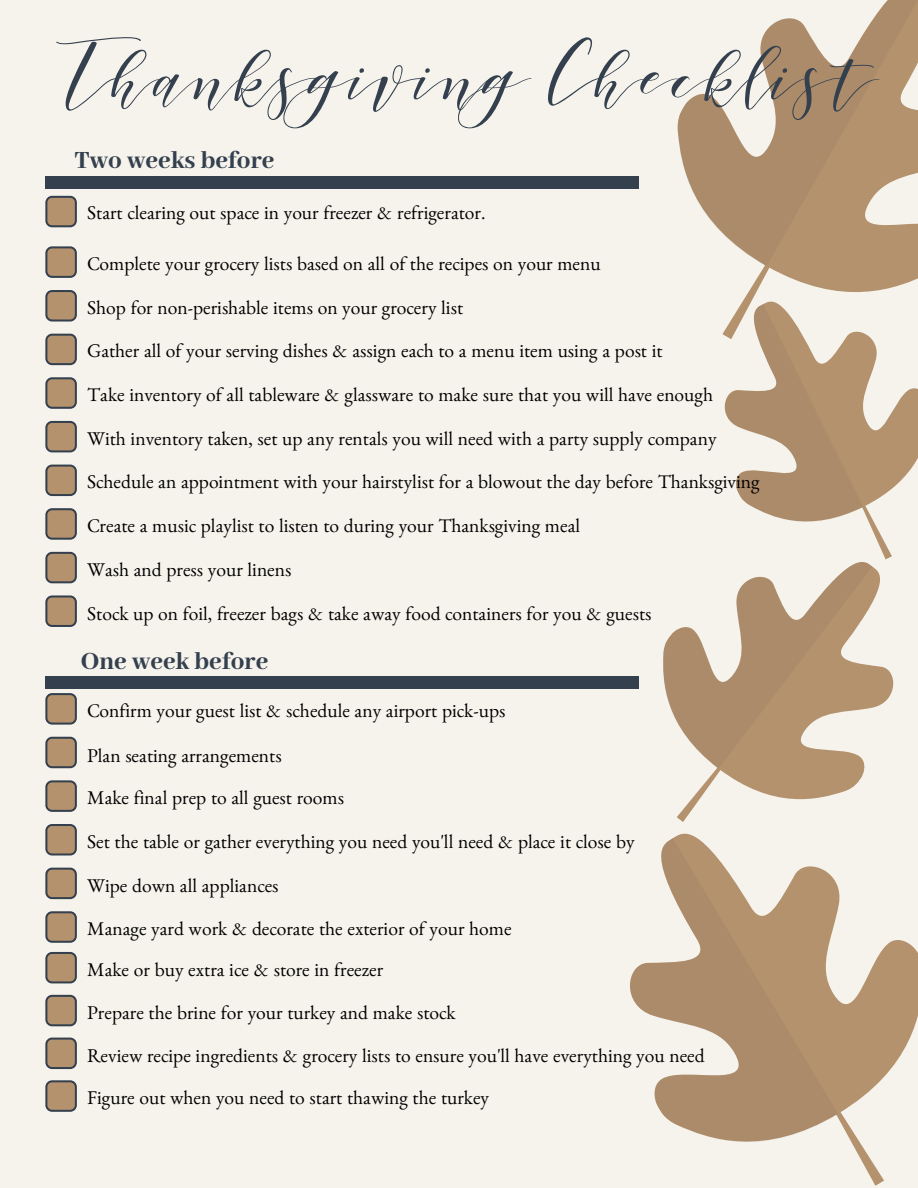
<style>
.page{position:relative;width:918px;height:1188px;background:#f6f3ec}
.page>*{position:absolute;margin:0;border:0;box-sizing:border-box;transform-origin:0 0}
.t1{font:84px "Argentinian Nightsby Kestrel M";color:#34404e}
.t2{font:800 27px "Abhaya Libre";color:#34404e}
.t3{font:19.5px/42.8px "Benne";color:#000}
</style>
<div class="page">
<svg style="left:677px;top:0;width:241px;height:257px"></svg>
<svg style="left:838px;top:888px;width:80px;height:298px"></svg>
<svg style="left:630px;top:844px;width:208px;height:298px"></svg>
<svg style="left:665px;top:567px;width:229px;height:277px"></svg>
<svg style="left:663px;top:562px;width:210px;height:207px"></svg>
<svg style="left:742px;top:257px;width:176px;height:299px"></svg>
<svg style="left:722px;top:303px;width:142px;height:253px"></svg>
<svg style="left:45px;top:508px;width:32px;height:32px"></svg>
<svg style="left:45px;top:552px;width:32px;height:31px"></svg>
<svg style="left:45px;top:595px;width:32px;height:32px"></svg>
<svg style="left:45px;top:246px;width:32px;height:32px"></svg>
<svg style="left:45px;top:290px;width:32px;height:32px"></svg>
<svg style="left:45px;top:334px;width:32px;height:31px"></svg>
<svg style="left:45px;top:377px;width:32px;height:32px"></svg>
<svg style="left:45px;top:421px;width:32px;height:31px"></svg>
<svg style="left:45px;top:465px;width:32px;height:31px"></svg>
<svg style="left:45px;top:196px;width:32px;height:31px"></svg>
<svg style="left:45px;top:868px;width:32px;height:31px"></svg>
<svg style="left:45px;top:911px;width:32px;height:32px"></svg>
<svg style="left:45px;top:952px;width:32px;height:31px"></svg>
<svg style="left:45px;top:693px;width:32px;height:32px"></svg>
<svg style="left:45px;top:737px;width:32px;height:31px"></svg>
<svg style="left:45px;top:780px;width:32px;height:32px"></svg>
<svg style="left:45px;top:824px;width:32px;height:32px"></svg>
<svg style="left:45px;top:995px;width:32px;height:31px"></svg>
<svg style="left:45px;top:1038px;width:32px;height:31px"></svg>
<svg style="left:45px;top:1080px;width:32px;height:32px"></svg>
<div style="left:45px;top:176px;width:594px;height:13px;background:#34404e"></div>
<div style="left:45px;top:676px;width:594px;height:13px;background:#34404e"></div>
<h1 class="t1" style="left:65px;top:21px;width:812px">Thanksgiving Checklist</h1>
<h2 class="t2" style="left:75px;top:145px;width:201px">Two weeks before</h2>
<p class="t3" style="left:87px;top:195px;width:400px">Start clearing out space in your freezer &amp; refrigerator.</p>
<p class="t3" style="left:87px;top:246px;width:515px">Complete your grocery lists based on all of the recipes on your menu</p>
<p class="t3" style="left:87px;top:290px;width:377px">Shop for non-perishable items on your grocery list</p>
<p class="t3" style="left:87px;top:333px;width:577px">Gather all of your serving dishes &amp; assign each to a menu item using a post it</p>
<p class="t3" style="left:87px;top:377px;width:627px">Take inventory of all tableware &amp; glassware to make sure that you will have enough</p>
<p class="t3" style="left:87px;top:421px;width:631px">With inventory taken, set up any rentals you will need with a party supply company</p>
<p class="t3" style="left:87px;top:464px;width:674px">Schedule an appointment with your hairstylist for a blowout the day before Thanksgiving</p>
<p class="t3" style="left:87px;top:508px;width:495px">Create a music playlist to listen to during your Thanksgiving meal</p>
<p class="t3" style="left:87px;top:552px;width:206px">Wash and press your linens</p>
<p class="t3" style="left:87px;top:596px;width:566px">Stock up on foil, freezer bags &amp; take away food containers for you &amp; guests</p>
<h2 class="t2" style="left:81px;top:646px;width:189px">One week before</h2>
<p class="t3" style="left:87px;top:693px;width:420px">Confirm your guest list &amp; schedule any airport pick-ups</p>
<p class="t3" style="left:87px;top:738px;width:258px">Plan seating arrangements<br>Make final prep to all guest rooms</p>
<p class="t3" style="left:87px;top:824px;width:549px">Set the table or gather everything you need you'll need &amp; place it close by</p>
<p class="t3" style="left:87px;top:868px;width:193px">Wipe down all appliances</p>
<p class="t3" style="left:87px;top:912px;width:426px;line-height:40.7px">Manage yard work &amp; decorate the exterior of your home<br>Make or buy extra ice &amp; store in freezer</p>
<p class="t3" style="left:87px;top:995px;width:619px">Prepare the brine for your turkey and make stock<br>Review recipe ingredients &amp; grocery lists to ensure you'll have everything you need<br>Figure out when you need to start thawing the turkey</p>
</div>
